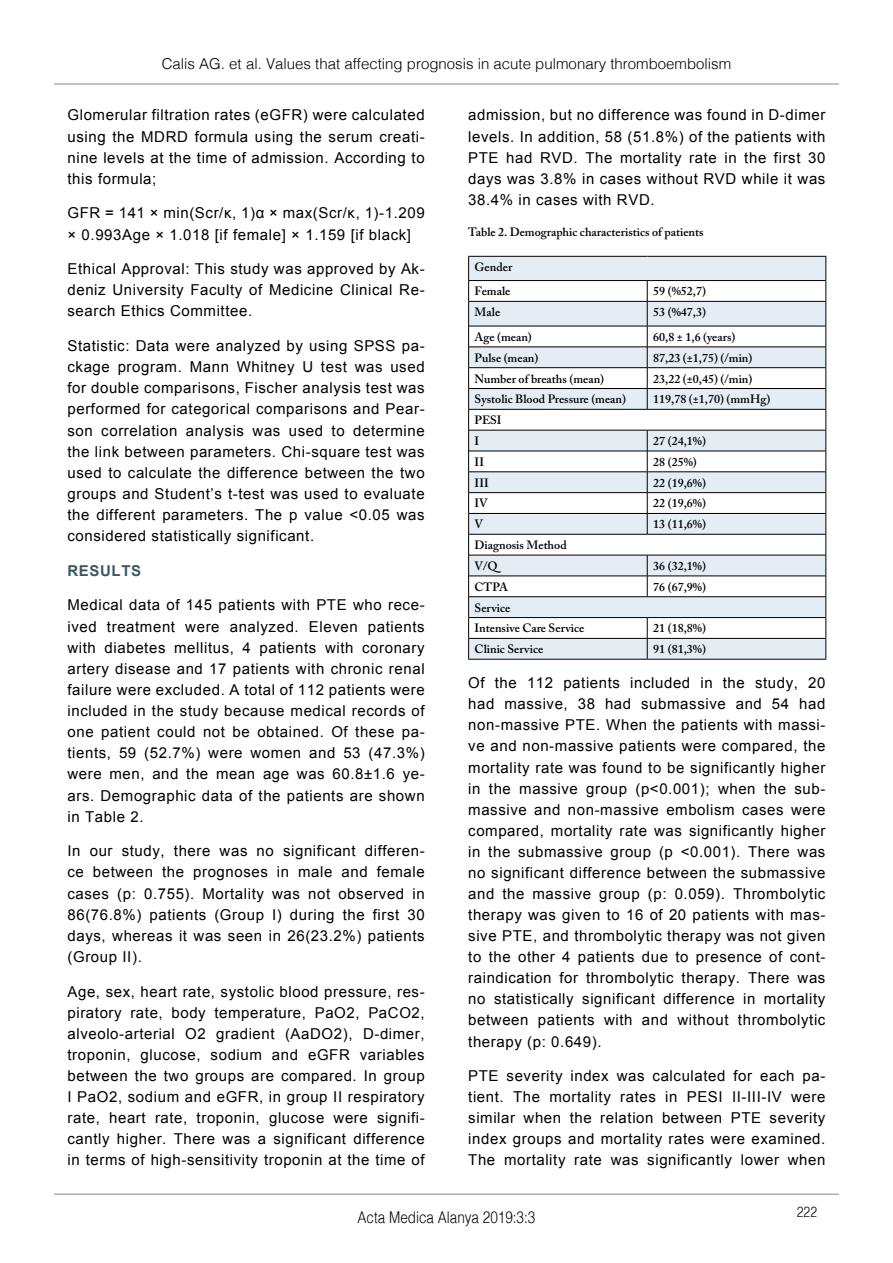
<style>
.page{position:relative;width:893px;height:1263px;background:#fff}
.page>*{position:absolute;margin:0;border:0;box-sizing:border-box;transform-origin:0 0}
.t1{font:300 16.2px "Helv";color:#000;scale:.83 1}
.Ana_Metin_Al__ActaMe{font:15px/21.1px "Arial";letter-spacing:.04em;color:#000;text-align:justify}
.t2{font:300 15px "Helvetica";color:#000}
.Ana_Metin_Al__ActaMe-2{font:700 15px "Arial";letter-spacing:.04em;color:#3c5764}
.t3{font:300 14.4px "Helv";color:#000;scale:.83 1}
.Tablo{font:600 12px "Adobe Caslon Pro";color:#000}
.Ana_Metin_Al__ActaMe-3{font:600 12px "Adobe Caslon Pro";color:#000}
</style>
<div class="page">
<hr style="left:54px;top:84px;width:785px;height:1px;background:#000">
<hr style="left:54px;top:1194px;width:785px;height:1px;background:#000">
<svg style="left:469px;top:257px;width:356px;height:402px;fill:#e4ecf4"></svg>
<hr style="left:468px;top:256px;width:179px;height:1px;background:#000">
<hr style="left:647px;top:256px;width:179px;height:1px;background:#000">
<svg style="left:468px;top:257px;width:1px;height:402px"></svg>
<svg style="left:825px;top:257px;width:1px;height:402px"></svg>
<hr style="left:468px;top:659px;width:179px;height:1px;background:#000">
<hr style="left:647px;top:659px;width:179px;height:1px;background:#000">
<hr style="left:469px;top:280px;width:178px;height:1px;background:#000">
<hr style="left:647px;top:280px;width:178px;height:1px;background:#000">
<hr style="left:469px;top:301px;width:178px;height:1px;background:#000">
<hr style="left:647px;top:301px;width:178px;height:1px;background:#000">
<hr style="left:469px;top:326px;width:178px;height:1px;background:#000">
<hr style="left:647px;top:326px;width:178px;height:1px;background:#000">
<hr style="left:469px;top:347px;width:178px;height:1px;background:#000">
<hr style="left:647px;top:347px;width:178px;height:1px;background:#000">
<hr style="left:469px;top:367px;width:178px;height:1px;background:#000">
<hr style="left:647px;top:367px;width:178px;height:1px;background:#000">
<hr style="left:469px;top:388px;width:178px;height:1px;background:#000">
<hr style="left:647px;top:388px;width:178px;height:1px;background:#000">
<svg style="left:647px;top:281px;width:1px;height:128px"></svg>
<hr style="left:469px;top:409px;width:178px;height:1px;background:#000">
<hr style="left:647px;top:409px;width:178px;height:1px;background:#000">
<hr style="left:469px;top:430px;width:178px;height:1px;background:#000">
<hr style="left:647px;top:430px;width:178px;height:1px;background:#000">
<hr style="left:469px;top:451px;width:178px;height:1px;background:#000">
<hr style="left:647px;top:451px;width:178px;height:1px;background:#000">
<hr style="left:469px;top:471px;width:178px;height:1px;background:#000">
<hr style="left:647px;top:471px;width:178px;height:1px;background:#000">
<hr style="left:469px;top:492px;width:178px;height:1px;background:#000">
<hr style="left:647px;top:492px;width:178px;height:1px;background:#000">
<hr style="left:469px;top:513px;width:178px;height:1px;background:#000">
<hr style="left:647px;top:513px;width:178px;height:1px;background:#000">
<svg style="left:647px;top:430px;width:1px;height:104px"></svg>
<hr style="left:469px;top:534px;width:178px;height:1px;background:#000">
<hr style="left:647px;top:534px;width:178px;height:1px;background:#000">
<hr style="left:469px;top:555px;width:178px;height:1px;background:#000">
<hr style="left:647px;top:555px;width:178px;height:1px;background:#000">
<hr style="left:469px;top:576px;width:178px;height:1px;background:#000">
<hr style="left:647px;top:576px;width:178px;height:1px;background:#000">
<svg style="left:647px;top:555px;width:1px;height:41px"></svg>
<hr style="left:469px;top:596px;width:178px;height:1px;background:#000">
<hr style="left:647px;top:596px;width:178px;height:1px;background:#000">
<hr style="left:469px;top:617px;width:178px;height:1px;background:#000">
<hr style="left:647px;top:617px;width:178px;height:1px;background:#000">
<hr style="left:469px;top:638px;width:178px;height:1px;background:#000">
<hr style="left:647px;top:638px;width:178px;height:1px;background:#000">
<svg style="left:647px;top:618px;width:1px;height:41px"></svg>
<p class="t2" style="left:162px;top:51px;width:571px">Calis AG. et al. Values that affecting prognosis in acute pulmonary thromboembolism</p>
<p class="Ana_Metin_Al__ActaMe" style="left:68px;top:105px;width:359px">Glomerular filtration rates (eGFR) were calculated using the MDRD formula using the serum creati&shy;nine levels at the time of admission. According to this formula;</p>
<p class="Ana_Metin_Al__ActaMe" style="left:68px;top:203px;width:359px">GFR = 141 × min(Scr/κ, 1)α × max(Scr/κ, 1)-1.209 × 0.993Age × 1.018 [if female] × 1.159 [if black]</p>
<p class="Ana_Metin_Al__ActaMe" style="left:68px;top:258px;width:359px">Ethical Approval: This study was approved by Ak&shy;deniz University Faculty of Medicine Clinical Re&shy;search Ethics Committee.</p>
<p class="Ana_Metin_Al__ActaMe" style="left:68px;top:335px;width:359px">Statistic: Data were analyzed by using SPSS pa&shy;ckage program. Mann Whitney U test was used for double comparisons, Fischer analysis test was performed for categorical comparisons and Pear&shy;son correlation analysis was used to determine the link between parameters. Chi-square test was used to calculate the difference between the two groups and Student’s t-test was used to evaluate the different parameters. The p value &lt;0.05 was considered statistically significant.</p>
<p class="Ana_Metin_Al__ActaMe-2" style="left:68px;top:560px;width:75px">RESULTS</p>
<p class="Ana_Metin_Al__ActaMe" style="left:68px;top:595px;width:359px">Medical data of 145 patients with PTE who rece&shy;ived treatment were analyzed. Eleven patients with diabetes mellitus, 4 patients with coronary artery disease and 17 patients with chronic renal failure were excluded. A total of 112 patients were included in the study because medical records of one patient could not be obtained. Of these pa&shy;tients, 59 (52.7%) were women and 53 (47.3%) were men, and the mean age was 60.8±1.6 ye&shy;ars. Demographic data of the patients are shown in Table 2.</p>
<p class="Ana_Metin_Al__ActaMe" style="left:68px;top:840px;width:359px">In our study, there was no significant differen&shy;ce between the prognoses in male and female cases (p: 0.755). Mortality was not observed in 86(76.8%) patients (Group I) during the first 30 days, whereas it was seen in 26(23.2%) patients (Group II).</p>
<p class="Ana_Metin_Al__ActaMe" style="left:68px;top:981px;width:359px">Age, sex, heart rate, systolic blood pressure, res&shy;piratory rate, body temperature, PaO2, PaCO2, alveolo-arterial O2 gradient (AaDO2), D-dimer, troponin, glucose, sodium and eGFR variables between the two groups are compared. In group I PaO2, sodium and eGFR, in group II respiratory rate, heart rate, troponin, glucose were signifi&shy;cantly higher. There was a significant difference in terms of high-sensitivity troponin at the time of</p>
<p class="Ana_Metin_Al__ActaMe" style="left:468px;top:105px;width:359px">admission, but no difference was found in D-dimer levels. In addition, 58 (51.8%) of the patients with PTE had RVD. The mortality rate in the first 30 days was 3.8% in cases without RVD while it was 38.4% in cases with RVD.</p>
<p class="Ana_Metin_Al__ActaMe-3" style="left:468px;top:225px;width:237px">Table 2. Demographic characteristics of patients</p>
<p class="Tablo" style="left:475px;top:260px;width:39px">Gender</p>
<p class="Tablo" style="left:475px;top:284px;width:37px">Female</p>
<p class="Tablo" style="left:653px;top:284px;width:54px">59 (%52,7)</p>
<p class="Tablo" style="left:475px;top:305px;width:27px">Male</p>
<p class="Tablo" style="left:653px;top:305px;width:54px">53 (%47,3)</p>
<p class="Tablo" style="left:475px;top:330px;width:59px">Age (mean)</p>
<p class="Tablo" style="left:653px;top:330px;width:84px">60,8 ± 1,6 (years)</p>
<p class="Tablo" style="left:475px;top:350px;width:65px">Pulse (mean)</p>
<p class="Tablo" style="left:653px;top:350px;width:101px">87,23 (±1,75) (/min)</p>
<p class="Tablo" style="left:475px;top:371px;width:131px">Number of breaths (mean)</p>
<p class="Tablo" style="left:653px;top:371px;width:101px">23,22 (±0,45) (/min)</p>
<p class="Tablo" style="left:475px;top:392px;width:153px">Systolic Blood Pressure (mean)</p>
<p class="Tablo" style="left:653px;top:392px;width:119px">119,78 (±1,70) (mmHg)</p>
<p class="Tablo" style="left:475px;top:413px;width:28px">PESI</p>
<p class="Tablo" style="left:475px;top:434px;width:6px">I</p>
<p class="Tablo" style="left:653px;top:434px;width:54px">27 (24,1%)</p>
<p class="Tablo" style="left:475px;top:455px;width:11px">II</p>
<p class="Tablo" style="left:653px;top:455px;width:45px">28 (25%)</p>
<p class="Tablo" style="left:475px;top:475px;width:16px">III</p>
<p class="Tablo" style="left:653px;top:475px;width:54px">22 (19,6%)</p>
<p class="Tablo" style="left:475px;top:496px;width:15px">IV</p>
<p class="Tablo" style="left:653px;top:496px;width:54px">22 (19,6%)</p>
<p class="Tablo" style="left:475px;top:517px;width:10px">V</p>
<p class="Tablo" style="left:653px;top:517px;width:54px">13 (11,6%)</p>
<p class="Tablo" style="left:475px;top:538px;width:94px">Diagnosis Method</p>
<p class="Tablo" style="left:475px;top:559px;width:25px">V/Q</p>
<p class="Tablo" style="left:653px;top:559px;width:54px">36 (32,1%)</p>
<p class="Tablo" style="left:475px;top:580px;width:35px">CTPA</p>
<p class="Tablo" style="left:653px;top:580px;width:54px">76 (67,9%)</p>
<p class="Tablo" style="left:475px;top:600px;width:37px">Service</p>
<p class="Tablo" style="left:475px;top:621px;width:111px">Intensive Care Service</p>
<p class="Tablo" style="left:653px;top:621px;width:54px">21 (18,8%)</p>
<p class="Tablo" style="left:475px;top:642px;width:70px">Clinic Service</p>
<p class="Tablo" style="left:653px;top:642px;width:54px">91 (81,3%)</p>
<p class="Ana_Metin_Al__ActaMe" style="left:468px;top:672px;width:359px">Of the 112 patients included in the study, 20 had massive, 38 had submassive and 54 had non-massive PTE. When the patients with massi&shy;ve and non-massive patients were compared, the mortality rate was found to be significantly higher in the massive group (p&lt;0.001); when the sub&shy;massive and non-massive embolism cases were compared, mortality rate was significantly higher in the submassive group (p &lt;0.001). There was no significant difference between the submassive and the massive group (p: 0.059). Thrombolytic therapy was given to 16 of 20 patients with mas&shy;sive PTE, and thrombolytic therapy was not given to the other 4 patients due to presence of cont&shy;raindication for thrombolytic therapy. There was no statistically significant difference in mortality between patients with and without thrombolytic therapy (p: 0.649).</p>
<p class="Ana_Metin_Al__ActaMe" style="left:468px;top:1065px;width:359px">PTE severity index was calculated for each pa&shy;tient. The mortality rates in PESI II-III-IV were similar when the relation between PTE severity index groups and mortality rates were examined.<br>The mortality rate was significantly lower when</p>
<p class="t1" style="left:358px;top:1207px;width:216px">Acta Medica Alanya 2019:3:3</p>
<p class="t3" style="left:797px;top:1203px;width:26px">222</p>
</div>
